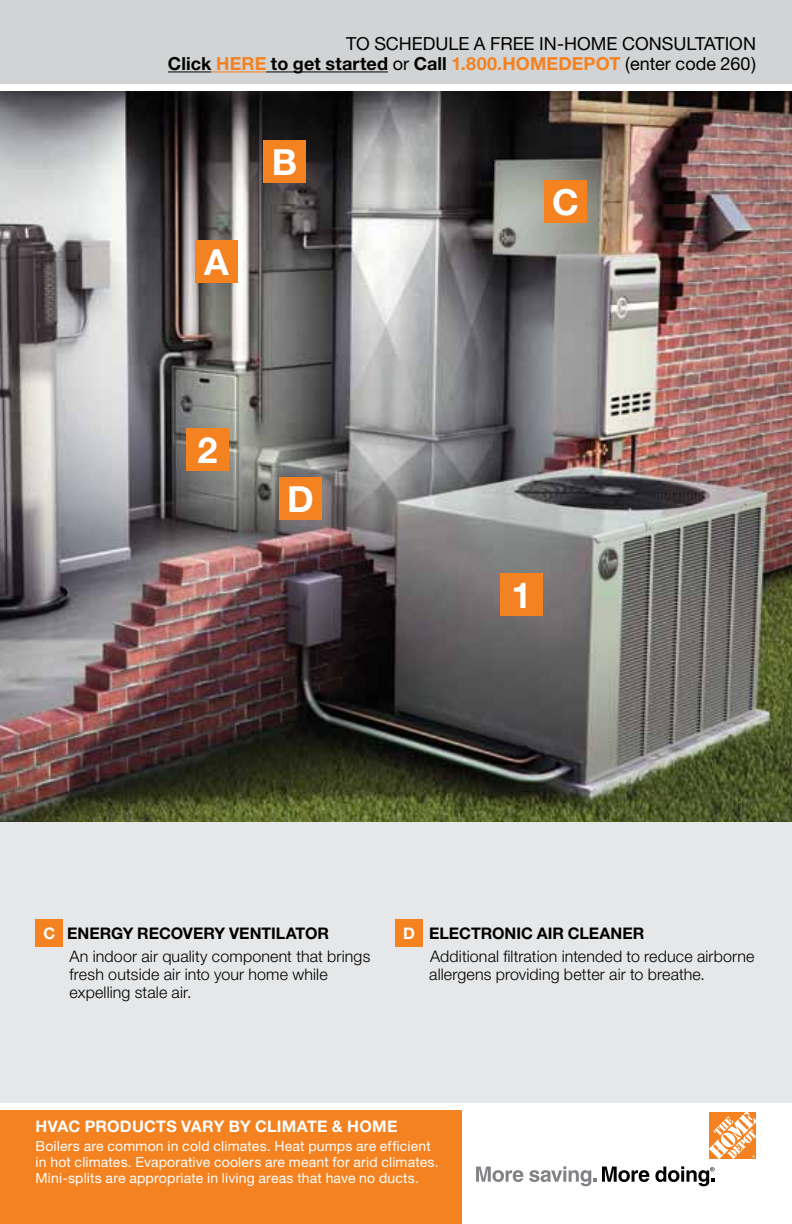
<style>
.page{position:relative;width:792px;height:1224px;background:#fff}
.page>*{position:absolute;margin:0;border:0;box-sizing:border-box;transform-origin:0 0}
.t1{font:700 36px "Helvetica Neue";color:#fff}
.t2{font:700 18px "Helvetica Neue";letter-spacing:.005em;color:#000}
.t3{font:18px "Helvetica Neue";color:#000}
.t4{font:300 16px/18px "Helvetica Neue";letter-spacing:.01em;color:#000}
.t5{font:700 16px "Helvetica Neue";color:#000}
.t6{font:700 16px "Helvetica Neue";letter-spacing:.015em;color:#fff}
.t7{font:14px/16px "Helvetica Neue";letter-spacing:.015em;color:#fff}
.s1{color:#f58220}
.s2{font-weight:400}
</style>
<div class="page">
<div style="left:0;top:0;width:792px;height:84px;background:#d1d3d4"></div>
<img style="left:0;top:91px;width:792px;height:731px">
<div style="left:0;top:822px;width:792px;height:281px;background:#e6e7e8"></div>
<div style="left:36px;top:919px;width:27px;height:28px;background:#f58220"></div>
<div style="left:396px;top:920px;width:27px;height:27px;background:#f58220"></div>
<div style="left:195px;top:240px;width:43px;height:43px;background:#f58220"></div>
<div style="left:263px;top:140px;width:43px;height:43px;background:#f58220"></div>
<div style="left:186px;top:428px;width:43px;height:43px;background:#f58220"></div>
<div style="left:279px;top:477px;width:43px;height:43px;background:#f58220"></div>
<div style="left:544px;top:180px;width:43px;height:43px;background:#f58220"></div>
<div style="left:500px;top:573px;width:43px;height:43px;background:#f58220"></div>
<div style="left:0;top:1110px;width:461px;height:114px;background:#f58220"></div>
<svg style="left:709px;top:1112px;width:47px;height:47px"></svg>
<svg style="left:476px;top:1167px;width:47px;height:15px"></svg>
<svg style="left:529px;top:1166px;width:67px;height:20px"></svg>
<svg style="left:602px;top:1167px;width:47px;height:15px"></svg>
<svg style="left:655px;top:1166px;width:60px;height:20px"></svg>
<hr style="left:168px;top:71px;width:43px;height:1px;background:#000">
<hr style="left:211px;top:71px;width:55px;height:1px;background:#f58220">
<hr style="left:266px;top:71px;width:122px;height:1px;background:#000">
<p class="t3" style="left:346px;top:33px;width:397px">to schedule a free in-home consultation</p>
<p class="t2" style="left:168px;top:53px;width:62px">CLICK <span class="s1">HERE</span></p>
<p class="t2" style="left:271px;top:53px;width:487px">TO GET STARTED <span class="s2">or</span> CALL <span class="s1">1.800.HOMEDEPOT</span> <span class="s2">(enter code 260)</span></p>
<h1 class="t1" style="left:204px;top:240px;width:26px">A</h1>
<h1 class="t1" style="left:272px;top:140px;width:23px">B</h1>
<h1 class="t1" style="left:197px;top:428px;width:22px">2</h1>
<h1 class="t1" style="left:287px;top:477px;width:24px">D</h1>
<h1 class="t1" style="left:552px;top:180px;width:28px">C</h1>
<h1 class="t1" style="left:511px;top:573px;width:22px">1</h1>
<p class="t6" style="left:44px;top:923px;width:13px">C</p>
<p class="t6" style="left:403px;top:924px;width:12px">D</p>
<p class="t5" style="left:67px;top:924px;width:23px">ENERGY</p>
<p class="t5" style="left:137px;top:924px;width:24px">RECOVERY</p>
<p class="t5" style="left:229px;top:924px;width:21px">VENTILATOR</p>
<p class="t4" style="left:70px;top:947px;width:302px">An indoor air quality component that brings fresh outside air into your home while expelling stale air.</p>
<p class="t5" style="left:429px;top:924px;width:162px">ELECTRONIC AIR CLEANER</p>
<p class="t4" style="left:429px;top:947px;width:327px">Additional filtration intended to reduce airborne allergens providing better air to breathe.</p>
<p class="t6" style="left:36px;top:1116px;width:12px">HVAC</p>
<p class="t6" style="left:85px;top:1116px;width:72px">PRODUCTS</p>
<p class="t6" style="left:181px;top:1116px;width:12px">VARY</p>
<p class="t6" style="left:229px;top:1116px;width:38px">BY CLIMATE</p>
<p class="t6" style="left:332px;top:1116px;width:41px">&amp; HOME</p>
<p class="t7" style="left:36px;top:1138px;width:405px">Boilers are common in cold climates. Heat pumps are efficient in hot climates. Evaporative coolers are meant for arid climates.<br>M ini-splits are appropriate in living areas that have no ducts.</p>
</div>
